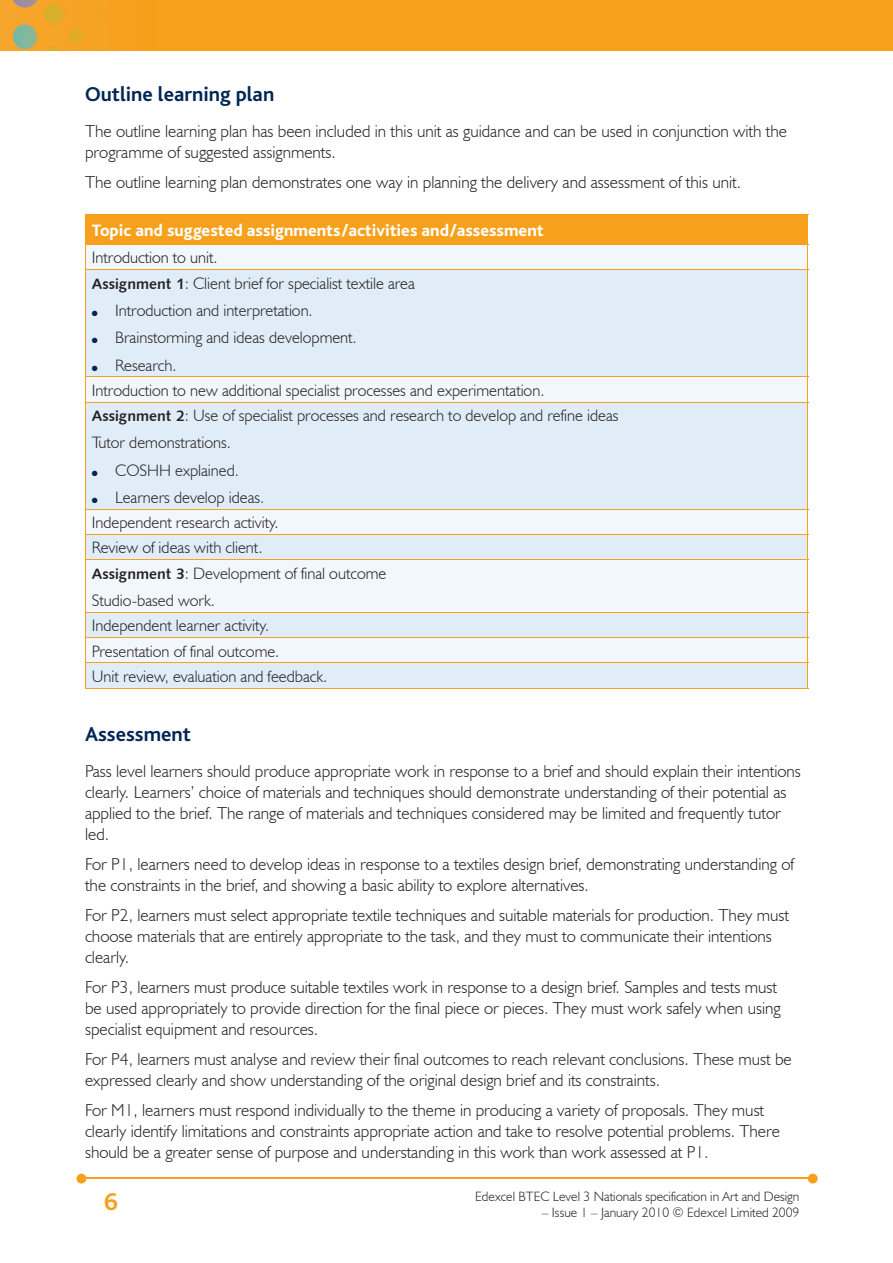
<style>
.page{position:relative;width:893px;height:1263px;background:#fff}
.page>*{position:absolute;margin:0;border:0;box-sizing:border-box;transform-origin:0 0}
.t1{font:700 25.5px "Bliss";color:#f6a01b}
.t2{font:700 21px "Bliss";color:#002556}
.t3{font:300 17.25px/21px "Humanist 521 BT";color:#231f20}
.t4{font:800 17.25px "Bliss";color:#fff}
.t5{font:300 16.5px/25.3px "Humanist 521 BT";color:#231f20}
.t6{font:300 13.5px "Humanist 521 BT";color:#231f20}
.t7{font:7.5px "Zapf Dingbats";color:#002556}
.s1{font-family:"Humanist 531 BT Bold A";font-weight:400;font-size:15px}
</style>
<div class="page">
<img style="left:0;top:0;width:893px;height:51px">
<hr style="left:82px;top:1178px;width:728px;height:1px;background:#f6a01b">
<svg style="left:808px;top:1174px;width:10px;height:9px"></svg>
<svg style="left:77px;top:1174px;width:9px;height:9px"></svg>
<div style="left:85px;top:214px;width:723px;height:30px;background:#f6a01b"></div>
<div style="left:86px;top:245px;width:721px;height:24px;background:#f2f7fb"></div>
<svg style="left:86px;top:270px;width:721px;height:418px;fill:#e0edf8"></svg>
<svg style="left:85px;top:245px;width:1px;height:24px"></svg>
<svg style="left:807px;top:245px;width:1px;height:24px"></svg>
<hr style="left:85px;top:244px;width:723px;height:1px;background:#f6a01b">
<hr style="left:85px;top:270px;width:1px;height:106px;background:#f6a01b">
<hr style="left:807px;top:270px;width:1px;height:106px;background:#f6a01b">
<hr style="left:85px;top:269px;width:723px;height:1px;background:#f6a01b">
<svg style="left:85px;top:377px;width:1px;height:25px"></svg>
<svg style="left:807px;top:377px;width:1px;height:25px"></svg>
<hr style="left:85px;top:376px;width:723px;height:1px;background:#f6a01b">
<hr style="left:85px;top:403px;width:1px;height:106px;background:#f6a01b">
<hr style="left:807px;top:403px;width:1px;height:106px;background:#f6a01b">
<hr style="left:85px;top:402px;width:723px;height:1px;background:#f6a01b">
<hr style="left:85px;top:509px;width:723px;height:1px;background:#f6a01b">
<svg style="left:85px;top:510px;width:1px;height:49px"></svg>
<svg style="left:807px;top:510px;width:1px;height:49px"></svg>
<hr style="left:85px;top:534px;width:723px;height:1px;background:#f6a01b">
<hr style="left:85px;top:560px;width:1px;height:52px;background:#f6a01b">
<hr style="left:807px;top:560px;width:1px;height:52px;background:#f6a01b">
<hr style="left:85px;top:559px;width:723px;height:1px;background:#f6a01b">
<hr style="left:85px;top:612px;width:723px;height:1px;background:#f6a01b">
<hr style="left:85px;top:637px;width:723px;height:1px;background:#f6a01b">
<hr style="left:85px;top:688px;width:723px;height:1px;background:#f6a01b">
<svg style="left:85px;top:613px;width:1px;height:75px"></svg>
<svg style="left:807px;top:613px;width:1px;height:75px"></svg>
<hr style="left:85px;top:663px;width:723px;height:1px;background:#f6a01b">
<p class="t2" style="left:85px;top:83px;width:191px">Outline learning plan</p>
<p class="t3" style="left:85px;top:120px;width:704px">The outline learning plan has been included in this unit as guidance and can be used in conjunction with the programme of suggested assignments.</p>
<p class="t3" style="left:85px;top:171px;width:657px">The outline learning plan demonstrates one way in planning the delivery and assessment of this unit.</p>
<p class="t4" style="left:92px;top:221px;width:453px">Topic and suggested assignments/activities and/assessment</p>
<p class="t5" style="left:92px;top:245px;width:325px">Introduction to unit.<br><span class="s1">Assignment 1</span>: Client brief for specialist textile area</p>
<p class="t5" style="left:115px;top:296px;width:243px;line-height:27.3px">Introduction and interpretation.<br>Brainstorming and ideas development.<br>Research.</p>
<p class="t7" style="left:92px;top:310px;width:7px">●</p>
<p class="t7" style="left:92px;top:337px;width:7px">●</p>
<p class="t7" style="left:92px;top:364px;width:7px">●</p>
<p class="t5" style="left:92px;top:377px;width:528px">Introduction to new additional specialist processes and experimentation.<br><span class="s1">Assignment 2</span>: Use of specialist processes and research to develop and refine ideas</p>
<p class="t5" style="left:115px;top:429px;width:151px;line-height:27.3px;text-indent:-23px">Tutor demonstrations.<br>COSHH explained.<br>Learners develop ideas.</p>
<p class="t7" style="left:92px;top:469px;width:7px">●</p>
<p class="t7" style="left:92px;top:497px;width:7px">●</p>
<p class="t5" style="left:92px;top:509px;width:296px">Independent research activity.<br>Review of ideas with client.<br><span class="s1">Assignment 3</span>: Development of final outcome</p>
<p class="t5" style="left:92px;top:587px;width:237px">Studio-based work.<br>Independent learner activity.<br>Presentation of final outcome.<br>Unit review, evaluation and feedback.</p>
<p class="t2" style="left:85px;top:723px;width:108px">Assessment</p>
<p class="t3" style="left:85px;top:760px;width:717px">Pass level learners should produce appropriate work in response to a brief and should explain their intentions clearly. Learners’ choice of materials and techniques should demonstrate understanding of their potential as applied to the brief. The range of materials and techniques considered may be limited and frequently tutor led.</p>
<p class="t3" style="left:85px;top:853px;width:710px">For P1, learners need to develop ideas in response to a textiles design brief, demonstrating understanding of the constraints in the brief, and showing a basic ability to explore alternatives.</p>
<p class="t3" style="left:85px;top:904px;width:706px">For P2, learners must select appropriate textile techniques and suitable materials for production. They must choose materials that are entirely appropriate to the task, and they must to communicate their intentions clearly.</p>
<p class="t3" style="left:85px;top:976px;width:697px">For P3, learners must produce suitable textiles work in response to a design brief. Samples and tests must be used appropriately to provide direction for the final piece or pieces. They must work safely when using specialist equipment and resources.</p>
<p class="t3" style="left:85px;top:1048px;width:708px">For P4, learners must analyse and review their final outcomes to reach relevant conclusions. These must be expressed clearly and show understanding of the original design brief and its constraints.</p>
<p class="t3" style="left:85px;top:1099px;width:696px">For M1, learners must respond individually to the theme in producing a variety of proposals. They must clearly identify limitations and constraints appropriate action and take to resolve potential problems. There should be a greater sense of purpose and understanding in this work than work assessed at P1.</p>
<h1 class="t1" style="left:104px;top:1189px;width:15px">6</h1>
<p class="t6" style="left:475px;top:1188px;width:326px">Edexcel BTEC Level 3 Nationals specification in Art and Design</p>
<p class="t6" style="left:542px;top:1204px;width:259px">– Issue 1 – January 2010 © Edexcel Limited 2009</p>
</div>
